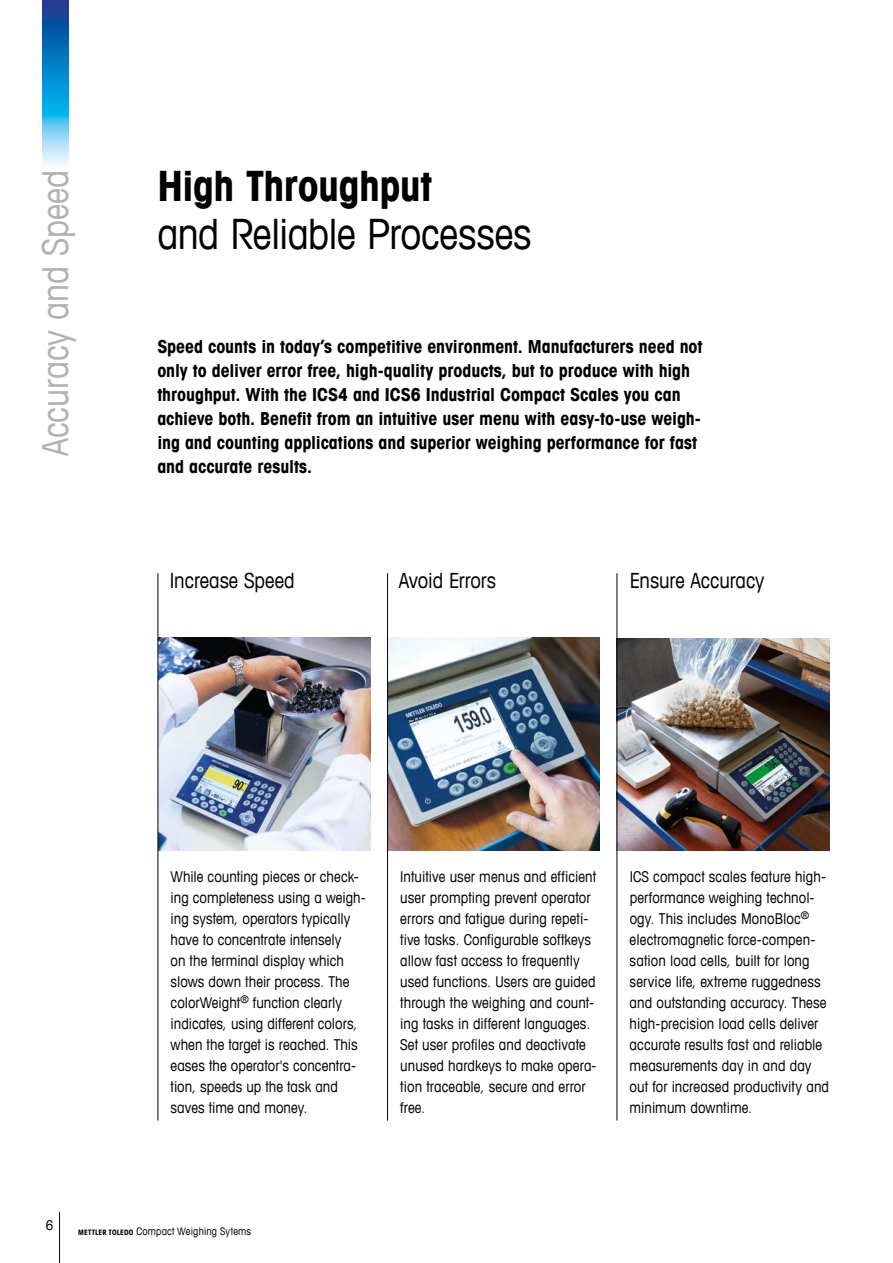
<style>
.page{position:relative;width:893px;height:1263px;background:#fff}
.page>*{position:absolute;margin:0;border:0;box-sizing:border-box;transform-origin:0 0}
.t1{font:condensed 42px "Avant Garde Com";letter-spacing:-.015em;color:#000}
.t2{font:700 condensed 42px "Avant Garde Com";letter-spacing:-.015em;color:#000}
.t3{font:condensed 36px "Avant Garde Com";letter-spacing:-.005em;color:#b3b2b2}
.t4{font:condensed 21px "Avant Garde Com";letter-spacing:-.005em;color:#000}
.t5{font:700 condensed 18px/24px "Avant Garde Com";letter-spacing:-.005em;color:#000}
.t6{font:condensed 15px/21px "Avant Garde Com";letter-spacing:.005em;color:#000}
.t7{font:condensed 13.5px "Avant Garde Com";color:#000}
.t8{font:condensed 10.5px "Avant Garde Com";letter-spacing:.02em;color:#000}
.s1{font-weight:700;font-size:7.5px}
</style>
<div class="page">
<hr style="left:59px;top:1212px;width:1px;height:51px;background:#000">
<img style="left:43px;top:0;width:25px;height:166px">
<img style="left:618px;top:638px;width:211px;height:213px">
<img style="left:388px;top:638px;width:212px;height:213px">
<img style="left:159px;top:638px;width:212px;height:213px">
<hr style="left:617px;top:573px;width:1px;height:547px;background:#000">
<hr style="left:387px;top:573px;width:1px;height:547px;background:#000">
<hr style="left:158px;top:573px;width:1px;height:547px;background:#000">
<h2 class="t3" style="left:33px;top:456px;width:287px;rotate:-90deg">Accuracy and Speed</h2>
<h1 class="t2" style="left:157px;top:158px;width:276px">High Throughput</h1>
<h1 class="t1" style="left:157px;top:207px;width:376px">and Reliable Processes</h1>
<p class="t5" style="left:157px;top:334px;width:547px">Speed counts in today’s competitive environment. Manufacturers need not only to deliver error free, high-quality products, but to produce with high throughput. With the ICS4 and ICS6 Industrial Compact Scales you can achieve both. Benefit from an intuitive user menu with easy-to-use weigh&shy;ing and counting applications and superior weighing performance for fast and accurate results.</p>
<h3 class="t4" style="left:170px;top:568px;width:126px">Increase Speed</h3>
<h3 class="t4" style="left:399px;top:568px;width:99px">Avoid Errors</h3>
<h3 class="t4" style="left:630px;top:568px;width:136px">Ensure Accuracy</h3>
<p class="t6" style="left:171px;top:865px;width:197px">While counting pieces or check&shy;ing completeness using a weigh&shy;ing system, operators typically have to concentrate intensely<br>on the terminal display which slows down their process. The colorWeight<sup>®</sup> function clearly indicates, using different colors, when the target is reached. This eases the operator's concentra&shy;tion, speeds up the task and saves time and money.</p>
<p class="t6" style="left:400px;top:865px;width:198px">Intuitive user menus and efficient user prompting prevent operator errors and fatigue during repeti&shy;tive tasks. Configurable softkeys allow fast access to frequently used functions. Users are guided through the weighing and count&shy;ing tasks in different languages.<br>Set user profiles and deactivate unused hardkeys to make opera&shy;tion traceable, secure and error free.</p>
<p class="t6" style="left:630px;top:865px;width:201px">ICS compact scales feature high&shy;performance weighing technol&shy;ogy. This includes MonoBloc<sup>® </sup>electromagnetic force-compen&shy;sation load cells, built for long service life, extreme ruggedness and outstanding accuracy. These high-precision load cells deliver accurate results fast and reliable measurements day in and day out for increased productivity and minimum downtime.</p>
<p class="t7" style="left:46px;top:1217px;width:9px">6</p>
<p class="t8" style="left:78px;top:1225px;width:175px"><span class="s1">METTLER TOLEDO</span> Compact Weighing Sytems</p>
</div>
